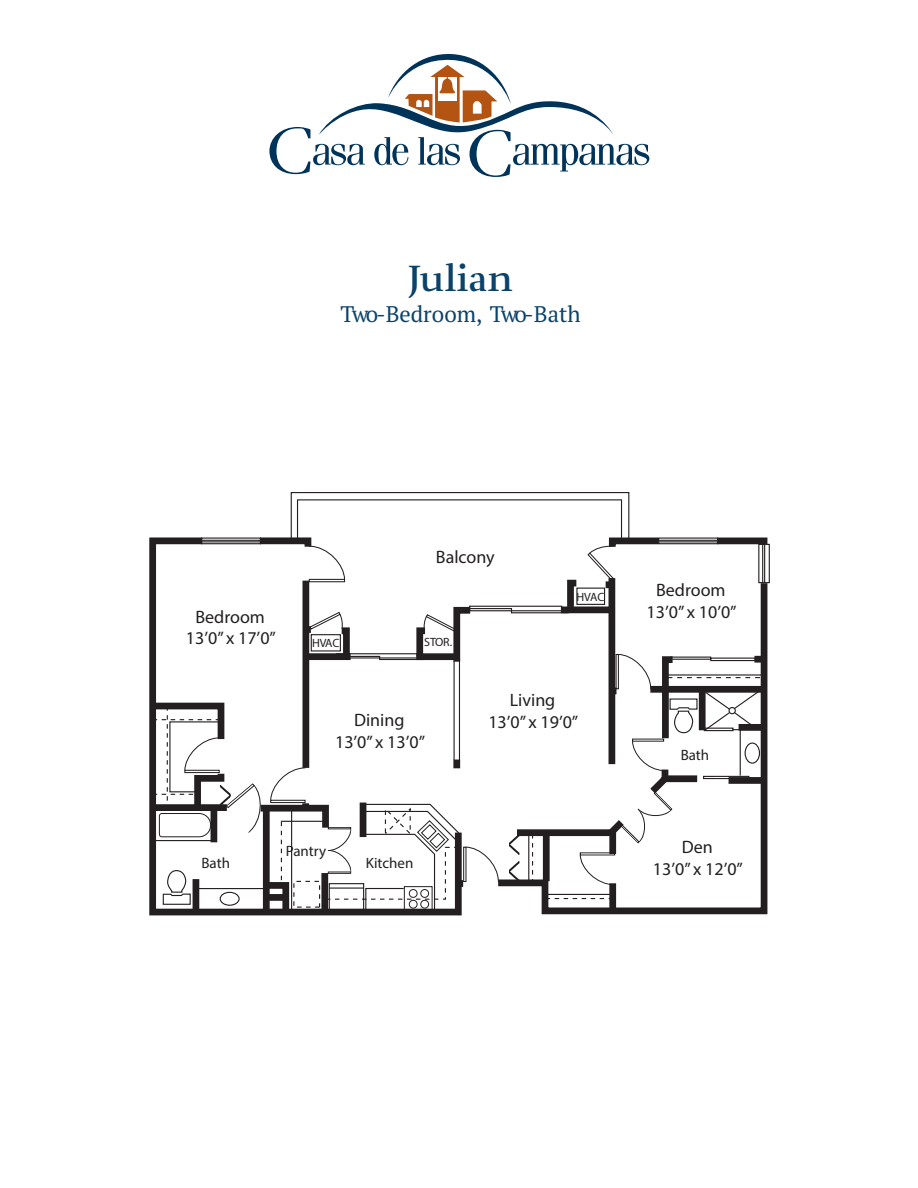
<style>
.page{position:relative;width:918px;height:1188px;background:#fff}
.page>*{position:absolute;margin:0;border:0;box-sizing:border-box;transform-origin:0 0}
.t1{font:700 43.5px "Ingleby Regular II";letter-spacing:-.005em;color:#0a426a}
.t2{font:22.5px "PT Serif Pro";color:#0a426a}
.t3{font:18px/21.6px "Myriad Pro";color:#231f20;text-align:center}
.t4{font:15px "Myriad Pro";color:#231f20}
.t5{font:12px "Myriad Pro";letter-spacing:-.015em;color:#231f20}
</style>
<div class="page">
<svg style="left:269px;top:54px;width:380px;height:123px"></svg>
<div style="left:291px;top:492px;width:338px;height:48px;border:1px solid #231f20"></div>
<svg style="left:149px;top:499px;width:621px;height:417px"></svg>
<p class="t1" style="left:408px;top:255px;width:107px">Julian</p>
<p class="t2" style="left:340px;top:299px;width:242px">Two-Bedroom, Two-Bath</p>
<p class="t3" style="left:186px;top:606px;width:92px">Bedroom<br>13’0” x 17’0”</p>
<p class="t3" style="left:436px;top:546px;width:60px">Balcony</p>
<p class="t5" style="left:312px;top:635px;width:29px">HVAC</p>
<p class="t5" style="left:424px;top:634px;width:30px">STOR.</p>
<p class="t3" style="left:510px;top:689px;width:47px">Living</p>
<p class="t5" style="left:576px;top:590px;width:29px">HVAC</p>
<p class="t3" style="left:354px;top:709px;width:52px">Dining</p>
<p class="t3" style="left:488px;top:711px;width:92px">13’0” x 19’0”</p>
<p class="t3" style="left:335px;top:731px;width:92px">13’0” x 13’0”</p>
<p class="t4" style="left:286px;top:842px;width:42px">Pantry</p>
<p class="t4" style="left:201px;top:853px;width:30px">Bath</p>
<p class="t4" style="left:366px;top:853px;width:49px">Kitchen</p>
<p class="t3" style="left:647px;top:579px;width:92px">Bedroom<br>13’0” x 10’0”</p>
<p class="t4" style="left:681px;top:745px;width:30px">Bath</p>
<p class="t3" style="left:653px;top:836px;width:92px">Den<br>13’0” x 12’0”</p>
</div>
